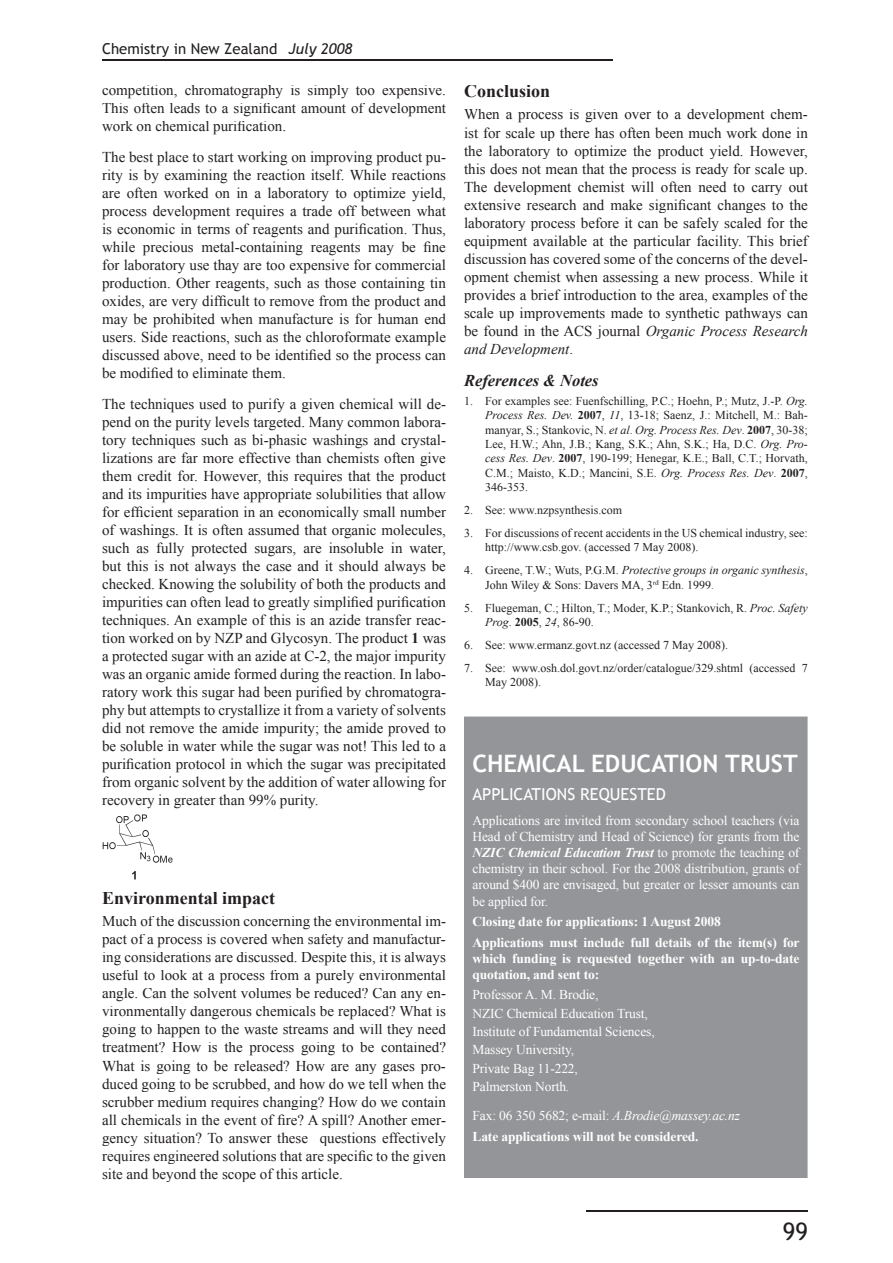
<style>
.page{position:relative;width:893px;height:1263px;background:#fff}
.page>*{position:absolute;margin:0;border:0;box-sizing:border-box;transform-origin:0 0}
.t1{font:700 24px "Trebuchet MS";color:#fff}
.t2{font:24px "Trebuchet MS";color:#231f20}
.t3{font:700 18px "Times New Roman";color:#231f20}
.t4{font:16.5px "Trebuchet MS";color:#fff}
.t5{font:italic 700 16.5px "Times New Roman";color:#231f20}
.t6{font:15px/18px "Times New Roman";color:#231f20;text-align:justify}
.t7{font:15px "Trebuchet MS";color:#231f20}
.t8{font:13.5px/16.2px "Times New Roman";letter-spacing:-.01em;color:#fff;text-align:justify}
.t9{font:700 13.5px/20.4px "Times New Roman";letter-spacing:-.01em;color:#fff}
.t10{font:12px/14.4px "Times New Roman";color:#231f20}
.s1{font-style:italic}
.s2{font-weight:700}
.s3{font-weight:700;font-style:italic}
.s4{font-weight:400}
.s5{font-weight:400;font-style:italic}
</style>
<div class="page">
<hr style="left:586px;top:1210px;width:222px;height:2px;background:#231f20">
<hr style="left:102px;top:60px;width:510px;height:1px;background:#231f20">
<img style="left:102px;top:815px;width:71px;height:65px">
<div style="left:464px;top:716px;width:343px;height:462px;background:#939598"></div>
<p class="t7" style="left:102px;top:39px;width:252px">Chemistry in New Zealand <span class="s1">July 2008</span></p>
<p class="t6" style="left:102px;top:81px;width:345px">competition, chromatography is simply too expensive.<br>This often leads to a significant amount of development work on chemical purification.</p>
<p class="t6" style="left:102px;top:148px;width:345px">The best place to start working on improving product pu&shy;rity is by examining the reaction itself. While reactions are often worked on in a laboratory to optimize yield, process development requires a trade off between what is economic in terms of reagents and purification. Thus, while precious metal-containing reagents may be fine for laboratory use thay are too expensive for commercial production. Other reagents, such as those containing tin oxides, are very difficult to remove from the product and may be prohibited when manufacture is for human end users. Side reactions, such as the chloroformate example discussed above, need to be identified so the process can be modified to eliminate them.</p>
<p class="t6" style="left:102px;top:395px;width:345px">The techniques used to purify a given chemical will de&shy;pend on the purity levels targeted. Many common labora&shy;tory techniques such as bi-phasic washings and crystal&shy;lizations are far more effective than chemists often give them credit for. However, this requires that the product and its impurities have appropriate solubilities that allow for efficient separation in an economically small number of washings. It is often assumed that organic molecules, such as fully protected sugars, are insoluble in water, but this is not always the case and it should always be checked. Knowing the solubility of both the products and impurities can often lead to greatly simplified purification techniques. An example of this is an azide transfer reac&shy;tion worked on by NZP and Glycosyn. The product <span class="s2">1</span> was a protected sugar with an azide at C-2, the major impurity was an organic amide formed during the reaction. In labo&shy;ratory work this sugar had been purified by chromatogra&shy;phy but attempts to crystallize it from a variety of solvents did not remove the amide impurity; the amide proved to be soluble in water while the sugar was not! This led to a purification protocol in which the sugar was precipitated from organic solvent by the addition of water allowing for recovery in greater than 99% purity.</p>
<p class="t3" style="left:102px;top:886px;width:175px">Environmental impact</p>
<p class="t6" style="left:102px;top:912px;width:345px">Much of the discussion concerning the environmental im&shy;pact of a process is covered when safety and manufactur&shy;ing considerations are discussed. Despite this, it is always useful to look at a process from a purely environmental angle. Can the solvent volumes be reduced? Can any en&shy;vironmentally dangerous chemicals be replaced? What is going to happen to the waste streams and will they need treatment? How is the process going to be contained?<br>What is going to be released? How are any gases pro&shy;duced going to be scrubbed, and how do we tell when the scrubber medium requires changing? How do we contain all chemicals in the event of fire? A spill? Another emer&shy;gency situation? To answer these questions effectively requires engineered solutions that are specific to the given site and beyond the scope of this article.</p>
<p class="t3" style="left:464px;top:79px;width:88px">Conclusion</p>
<p class="t6" style="left:464px;top:105px;width:345px">When a process is given over to a development chem&shy;ist for scale up there has often been much work done in the laboratory to optimize the product yield. However, this does not mean that the process is ready for scale up.<br>The development chemist will often need to carry out extensive research and make significant changes to the laboratory process before it can be safely scaled for the equipment available at the particular facility. This brief discussion has covered some of the concerns of the devel&shy;opment chemist when assessing a new process. While it provides a brief introduction to the area, examples of the scale up improvements made to synthetic pathways can be found in the ACS journal <span class="s1">Organic Process Research and Development</span>.</p>
<p class="t5" style="left:464px;top:369px;width:136px">References &amp; Notes</p>
<p class="t10" style="left:485px;top:393px;width:324px;text-align:justify;text-indent:-21px">1. For examples see: Fuenfschilling, P.C.; Hoehn, P.; Mutz, J.-P. <span class="s1">Org.<br>Process Res. Dev.</span> <span class="s2">2007</span>, <span class="s1">11</span>, 13-18; Saenz, J.: Mitchell, M.: Bah&shy;manyar, S.; Stankovic, N. <span class="s1">et al</span>. <span class="s1">Org. Process Res. Dev</span>. <span class="s2">2007</span>, 30-38; Lee, H.W.; Ahn, J.B.; Kang, S.K.; Ahn, S.K.; Ha, D.C. <span class="s1">Org. Pro&shy;cess Res. Dev</span>. <span class="s2">2007</span>, 190-199; Henegar, K.E.; Ball, C.T.; Horvath, C.M.; Maisto, K.D.; Mancini, S.E. <span class="s1">Org. Process Res. Dev</span>. <span class="s2">2007</span>, 346-353.</p>
<p class="t10" style="left:464px;top:503px;width:160px">2. See: www.nzpsynthesis.com</p>
<p class="t10" style="left:485px;top:525px;width:324px;text-indent:-21px">3. For discussions of recent accidents in the US chemical industry, see: http://www.csb.gov. (accessed 7 May 2008).</p>
<p class="t10" style="left:485px;top:563px;width:324px;text-indent:-21px">4. Greene, T.W.; Wuts, P.G.M. <span class="s1">Protective groups in organic synthesis</span>,<br>John Wiley &amp; Sons: Davers MA, 3<sup>rd</sup> Edn. 1999.</p>
<p class="t10" style="left:485px;top:600px;width:324px;text-indent:-21px">5. Fluegeman, C.; Hilton, T.; Moder, K.P.; Stankovich, R. <span class="s1">Proc. Safety<br>Prog</span>. <span class="s2">2005</span>, <span class="s1">24</span>, 86-90.</p>
<p class="t10" style="left:464px;top:637px;width:266px">6. See: www.ermanz.govt.nz (accessed 7 May 2008).</p>
<p class="t10" style="left:485px;top:660px;width:324px;text-indent:-21px">7. See: www.osh.dol.govt.nz/order/catalogue/329.shtml (accessed 7<br>May 2008).</p>
<h1 class="t1" style="left:472px;top:748px;width:327px">CHEMICAL EDUCATION TRUST</h1>
<p class="t4" style="left:472px;top:784px;width:195px">APPLICATIONS REQUESTED</p>
<p class="t8" style="left:472px;top:812px;width:328px">Applications are invited from secondary school teachers (via Head of Chemistry and Head of Science) for grants from the <span class="s3">NZIC Chemical Education Trust</span> to promote the teaching of chemistry in their school. For the 2008 distribution, grants of around $400 are envisaged, but greater or lesser amounts can be applied for.</p>
<p class="t9" style="left:472px;top:911px;width:329px">Closing date for applications: 1 August 2008<br>Applications must include full details of the item(s) for</p>
<p class="t9" style="left:472px;top:950px;width:328px;line-height:16.2px">which funding is requested together with an up-to-date quotation, and sent to:</p>
<p class="t8" style="left:472px;top:985px;width:184px;line-height:18.3px;text-align:left">Professor A. M. Brodie,<br>NZIC Chemical Education Trust,<br>Institute of Fundamental Sciences,<br>Massey University,<br>Private Bag 11-222,<br>Palmerston North.</p>
<p class="t9" style="left:472px;top:1105px;width:269px"><span class="s4">Fax: 06 350 5682; e-mail:</span> <span class="s5">A.Brodie@massey.ac.nz<br></span>Late applications will not be considered.</p>
<h1 class="t2" style="left:783px;top:1217px;width:27px">99</h1>
</div>
